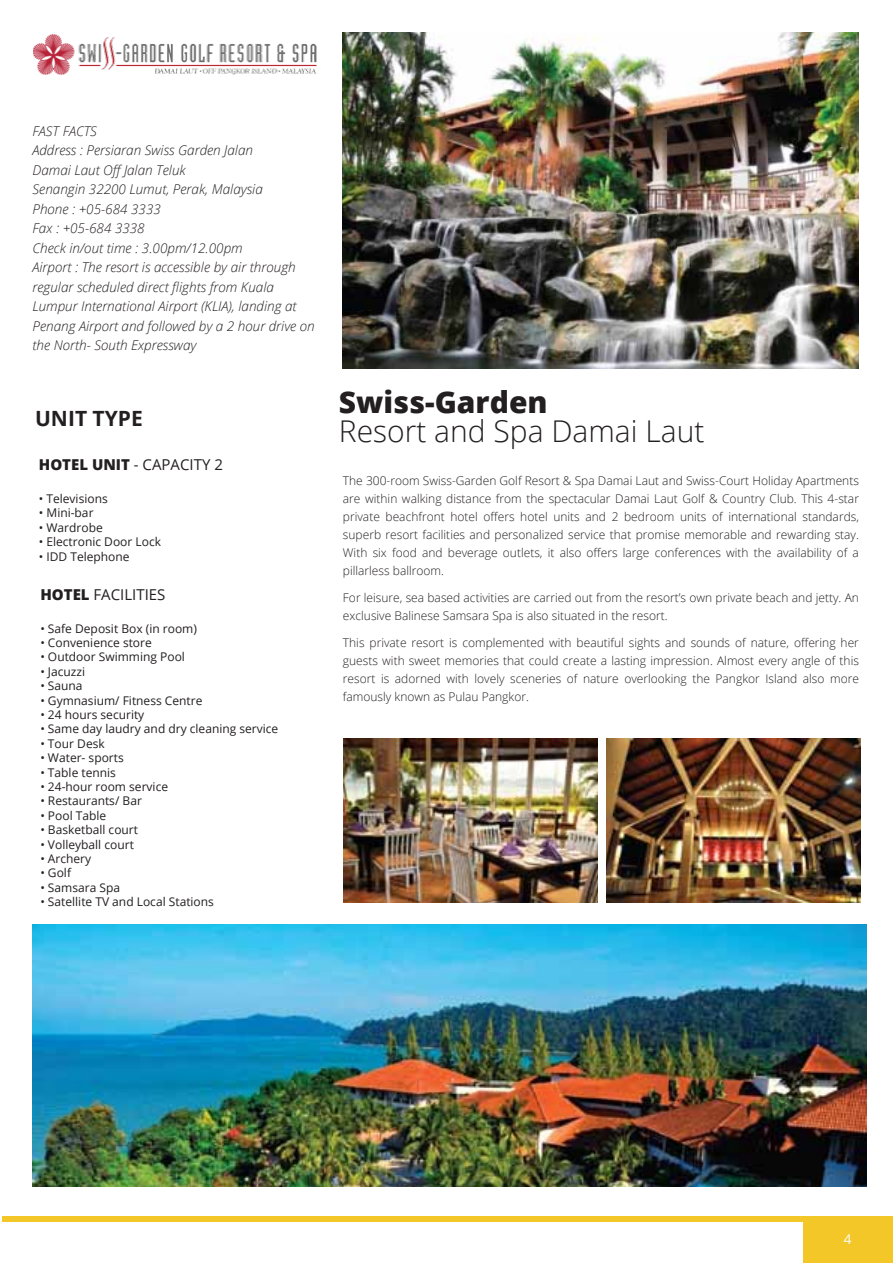
<style>
.page{position:relative;width:893px;height:1263px;background:#fff}
.page>*{position:absolute;margin:0;border:0;box-sizing:border-box;transform-origin:0 0}
.t1{font:300 30px "Open Sans";color:#231f20}
.t2{font:800 30px "Open Sans";color:#231f20}
.t3{font:700 21px "Open Sans";color:#231f20}
.t4{font:15px "Open Sans";color:#231f20}
.t5{font:italic 300 13.5px/19.5px "Open Sans";color:#231f20}
.t6{font:13.5px "Open Sans";color:#fff}
.t7{font:300 12px/18px "Open Sans";color:#231f20;text-align:justify}
.t8{font:12px "Open Sans";color:#231f20}
.s1{font-weight:800}
</style>
<div class="page">
<div style="left:803px;top:1216px;width:90px;height:47px;background:#f4c728"></div>
<img style="left:33px;top:34px;width:284px;height:41px">
<img style="left:343px;top:32px;width:516px;height:336px">
<img style="left:344px;top:739px;width:253px;height:163px">
<img style="left:607px;top:739px;width:253px;height:163px">
<img style="left:32px;top:924px;width:834px;height:262px">
<div style="left:2px;top:1216px;width:891px;height:5px;background:#f4c728"></div>
<p class="t5" style="left:32px;top:120px;width:284px">FAST FACTS<br>Address : Persiaran Swiss Garden Jalan<br>Damai Laut Off Jalan Teluk<br>Senangin 32200 Lumut, Perak, Malaysia<br>Phone : +05-684 3333<br>Fax : +05-684 3338<br>Check in/out time : 3.00pm/12.00pm<br>Airport : The resort is accessible by air through regular scheduled direct flights from Kuala Lumpur International Airport (KLIA), landing at Penang Airport and followed by a 2 hour drive on the North- South Expressway</p>
<h2 class="t3" style="left:35px;top:403px;width:109px">UNIT TYPE</h2>
<p class="t4" style="left:39px;top:455px;width:186px"><span class="s1">HOTEL UNIT</span> - CAPACITY 2</p>
<p class="t8" style="left:39px;top:490px;width:70px">• Televisions</p>
<p class="t8" style="left:39px;top:505px;width:56px">• Mini-bar</p>
<p class="t8" style="left:39px;top:519px;width:65px">• Wardrobe</p>
<p class="t8" style="left:39px;top:533px;width:124px">• Electronic Door Lock</p>
<p class="t8" style="left:39px;top:548px;width:92px">• IDD Telephone</p>
<p class="t4" style="left:40px;top:584px;width:127px"><span class="s1">HOTEL</span> FACILITIES</p>
<p class="t8" style="left:40px;top:620px;width:158px">• Safe Deposit Box (in room)</p>
<p class="t8" style="left:40px;top:634px;width:113px">• Convenience store</p>
<p class="t8" style="left:40px;top:649px;width:146px">• Outdoor Swimming Pool</p>
<p class="t8" style="left:40px;top:663px;width:46px">• Jacuzzi</p>
<p class="t8" style="left:40px;top:678px;width:44px">• Sauna</p>
<p class="t8" style="left:40px;top:692px;width:164px">• Gymnasium/ Fitness Centre</p>
<p class="t8" style="left:40px;top:706px;width:105px">• 24 hours security</p>
<p class="t8" style="left:40px;top:721px;width:239px">• Same day laudry and dry cleaning service</p>
<p class="t8" style="left:40px;top:735px;width:66px">• Tour Desk</p>
<p class="t8" style="left:40px;top:750px;width:85px">• Water- sports</p>
<p class="t8" style="left:40px;top:764px;width:77px">• Table tennis</p>
<p class="t8" style="left:40px;top:778px;width:129px">• 24-hour room service</p>
<p class="t8" style="left:40px;top:793px;width:103px">• Restaurants/ Bar</p>
<p class="t8" style="left:40px;top:807px;width:67px">• Pool Table</p>
<p class="t8" style="left:40px;top:822px;width:99px">• Basketball court</p>
<p class="t8" style="left:40px;top:836px;width:95px">• Volleyball court</p>
<p class="t8" style="left:40px;top:850px;width:52px">• Archery</p>
<p class="t8" style="left:40px;top:865px;width:32px">• Golf</p>
<p class="t8" style="left:40px;top:879px;width:81px">• Samsara Spa</p>
<p class="t8" style="left:40px;top:894px;width:175px">• Satellite TV and Local Stations</p>
<h1 class="t2" style="left:339px;top:379px;width:210px">Swiss-Garden</h1>
<h1 class="t1" style="left:339px;top:411px;width:367px">Resort and Spa Damai Laut</h1>
<p class="t7" style="left:343px;top:471px;width:518px">The 300-room Swiss-Garden Golf Resort &amp; Spa Damai Laut and Swiss-Court Holiday Apartments are within walking distance from the spectacular Damai Laut Golf &amp; Country Club. This 4-star private beachfront hotel offers hotel units and 2 bedroom units of international standards, superb resort facilities and personalized service that promise memorable and rewarding stay.<br>With six food and beverage outlets, it also offers large conferences with the availability of a pillarless ballroom.</p>
<p class="t7" style="left:343px;top:588px;width:518px">For leisure, sea based activities are carried out from the resort’s own private beach and jetty. An exclusive Balinese Samsara Spa is also situated in the resort.</p>
<p class="t7" style="left:343px;top:633px;width:517px">This private resort is complemented with beautiful sights and sounds of nature, offering her guests with sweet memories that could create a lasting impression. Almost every angle of this resort is adorned with lovely sceneries of nature overlooking the Pangkor Island also more famously known as Pulau Pangkor.</p>
<p class="t6" style="left:844px;top:1230px;width:9px">4</p>
</div>
